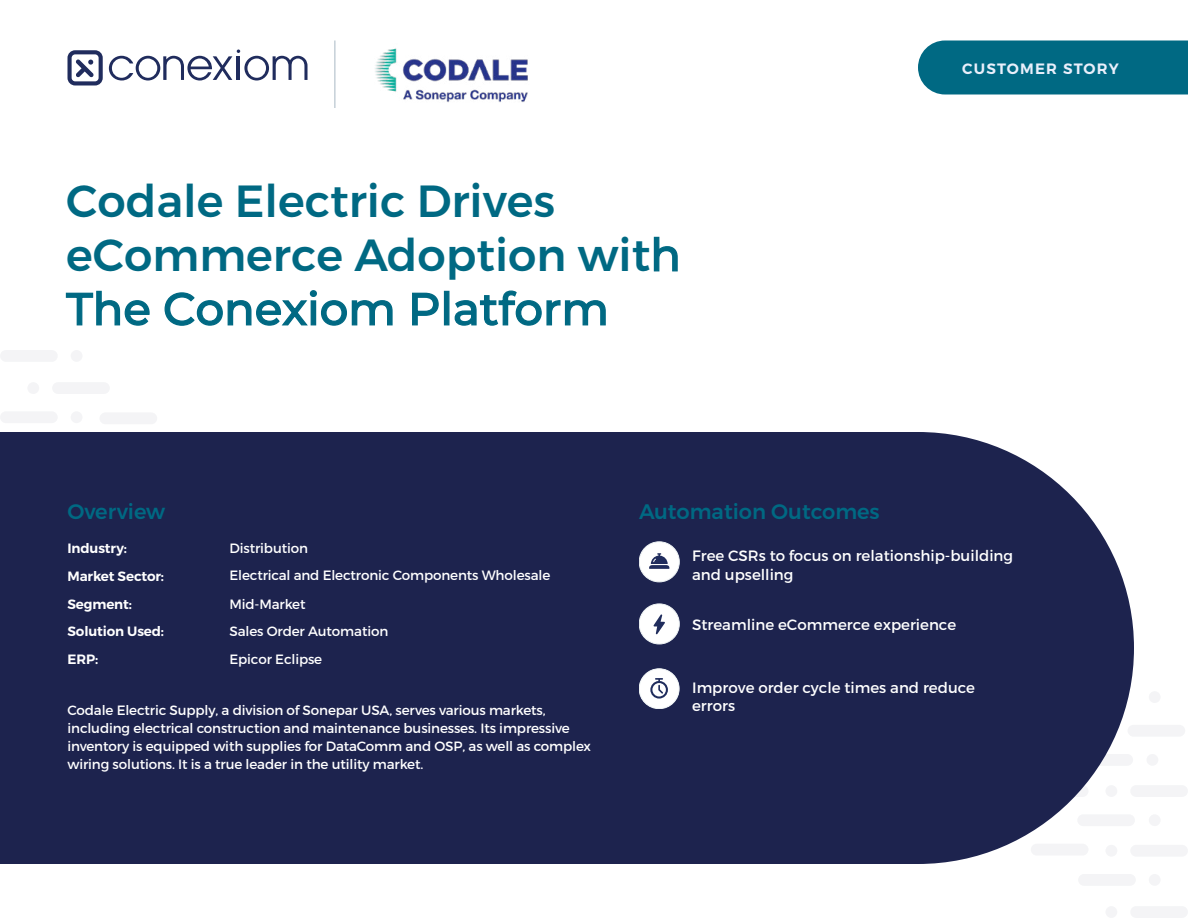
<style>
.page{position:relative;width:1188px;height:918px;background:#fff}
.page>*{position:absolute;margin:0;border:0;box-sizing:border-box;transform-origin:0 0}
.t1{font:500 45px/54px "Montserrat";color:#006983}
.t2{font:500 21px "Montserrat";color:#006983}
.t3{font:15px/19.5px "Montserrat";color:#fff}
.t4{font:600 15px "Montserrat";letter-spacing:.08em;color:#e9effb}
.t5{font:13.5px/27.6px "Montserrat";letter-spacing:-.01em;color:#fff}
.t6{font:600 13.5px/27.8px "Montserrat";letter-spacing:-.01em;color:#fff}
</style>
<div class="page">
<div style="left:918px;top:40px;width:270px;height:54px;background:#006983"></div>
<svg style="left:109px;top:50px;width:199px;height:31px"></svg>
<svg style="left:68px;top:50px;width:35px;height:36px"></svg>
<div style="left:1130px;top:906px;width:58px;height:12px;background:#f4f4f6;border-radius:6px"></div>
<div style="left:1105px;top:906px;width:12px;height:12px;background:#f4f4f6;border-radius:50%"></div>
<div style="left:1130px;top:845px;width:58px;height:12px;background:#f4f4f6;border-radius:6px"></div>
<div style="left:1149px;top:874px;width:12px;height:12px;background:#f4f4f6;border-radius:50%"></div>
<div style="left:1078px;top:874px;width:58px;height:12px;background:#f4f4f6;border-radius:6px"></div>
<div style="left:1130px;top:785px;width:58px;height:12px;background:#f4f4f6;border-radius:6px"></div>
<div style="left:1149px;top:814px;width:12px;height:12px;background:#f4f4f6;border-radius:50%"></div>
<div style="left:1077px;top:814px;width:58px;height:12px;background:#f5f5f7;border-radius:6px"></div>
<div style="left:1149px;top:691px;width:12px;height:12px;background:#f4f4f6;border-radius:50%"></div>
<div style="left:1128px;top:725px;width:57px;height:12px;background:#f4f4f6;border-radius:6px"></div>
<div style="left:1146px;top:754px;width:12px;height:12px;background:#f4f4f6;border-radius:50%"></div>
<div style="left:0;top:350px;width:58px;height:12px;background:#f4f4f6;border-radius:6px"></div>
<div style="left:71px;top:350px;width:12px;height:12px;background:#f4f4f6;border-radius:50%"></div>
<div style="left:0;top:411px;width:58px;height:12px;background:#f4f4f6;border-radius:6px"></div>
<div style="left:71px;top:411px;width:12px;height:12px;background:#f4f4f6;border-radius:50%"></div>
<div style="left:27px;top:382px;width:12px;height:12px;background:#f4f4f6;border-radius:50%"></div>
<div style="left:52px;top:382px;width:58px;height:12px;background:#f4f4f6;border-radius:6px"></div>
<div style="left:99px;top:412px;width:58px;height:12px;background:#f4f4f6;border-radius:6px"></div>
<div style="left:0;top:432px;width:1134px;height:432px;background:#1d234e"></div>
<hr style="left:334px;top:40px;width:2px;height:68px;background:#c5d0d8">
<img style="left:375px;top:48px;width:153px;height:54px">
<div style="left:639px;top:604px;width:40px;height:40px;background:#fff;border-radius:20px"></div>
<div style="left:639px;top:604px;width:41px;height:40px;border:1px solid #eff4f5;border-radius:20px"></div>
<svg style="left:654px;top:614px;width:11px;height:20px"></svg>
<div style="left:639px;top:669px;width:40px;height:40px;background:#fff;border:1px solid #eff4f5;border-radius:20px"></div>
<svg style="left:650px;top:678px;width:18px;height:21px"></svg>
<div style="left:639px;top:542px;width:40px;height:40px;background:#fff;border-radius:20px"></div>
<div style="left:639px;top:542px;width:41px;height:40px;border:1px solid #eff4f5;border-radius:20px"></div>
<svg style="left:649px;top:553px;width:20px;height:16px"></svg>
<h1 class="t1" style="left:66px;top:174px;width:616px">Codale Electric Drives eCommerce Adoption with<br>The Conexiom Platform</h1>
<p class="t4" style="left:962px;top:60px;width:158px">CUSTOMER STORY</p>
<h2 class="t2" style="left:67px;top:498px;width:99px">Overview</h2>
<p class="t6" style="left:67px;top:535px;width:98px">Industry:<br>Market Sector:<br>Segment:<br>Solution Used:<br>ERP:</p>
<p class="t5" style="left:229px;top:534px;width:322px">Distribution<br>Electrical and Electronic Components Wholesale<br>Mid-Market<br>Sales Order Automation<br>Epicor Eclipse</p>
<p class="t5" style="left:67px;top:701px;width:525px;line-height:18px">Codale Electric Supply, a division of Sonepar USA, serves various markets, including electrical construction and maintenance businesses. Its impressive inventory is equipped with supplies for DataComm and OSP, as well as complex wiring solutions. It is a true leader in the utility market.</p>
<h2 class="t2" style="left:639px;top:498px;width:242px">Automation Outcomes</h2>
<p class="t3" style="left:692px;top:546px;width:322px">Free CSRs to focus on relationship-building and upselling</p>
<p class="t3" style="left:692px;top:615px;width:266px">Streamline eCommerce experience</p>
<p class="t3" style="left:692px;top:679px;width:284px;line-height:18px">Improve order cycle times and reduce errors</p>
</div>
